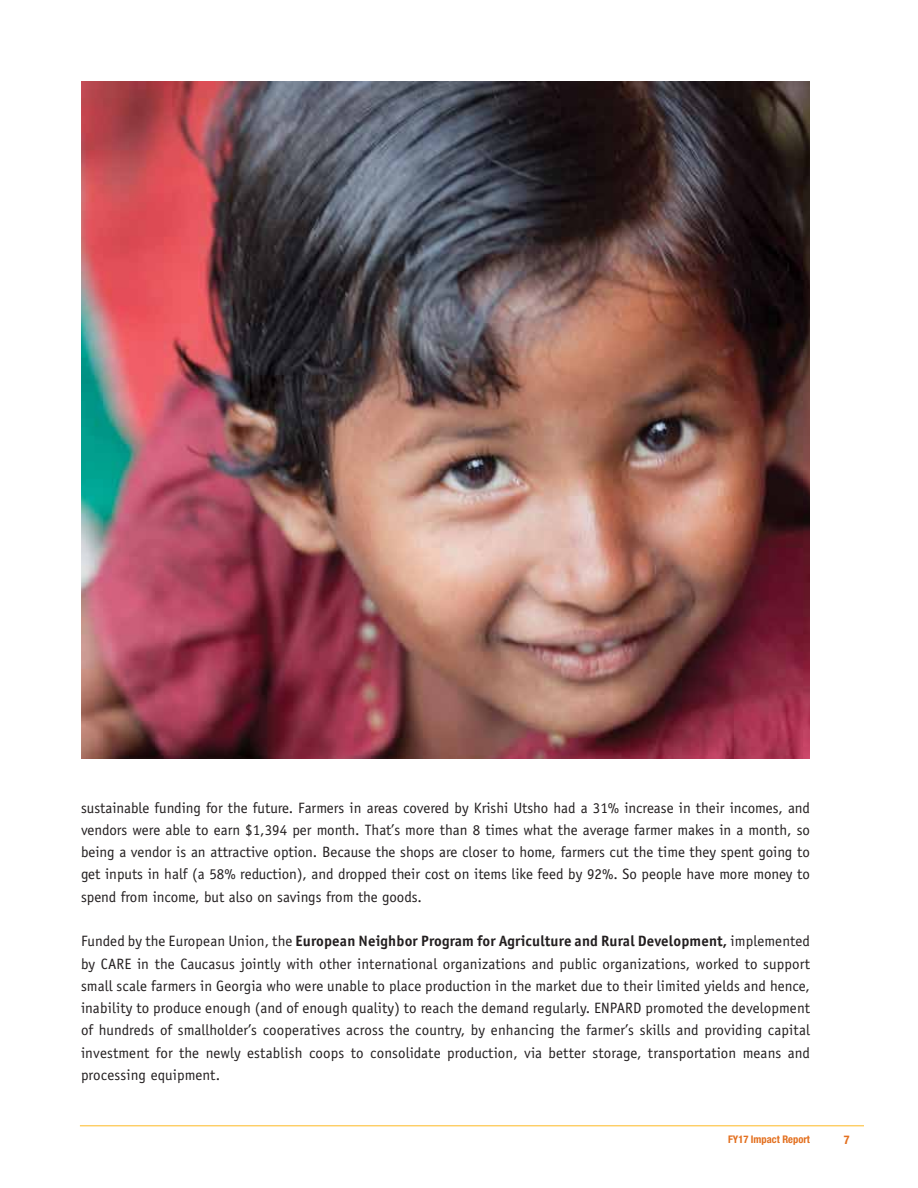
<style>
.page{position:relative;width:918px;height:1188px;background:#fff}
.page>*{position:absolute;margin:0;border:0;box-sizing:border-box;transform-origin:0 0}
.t1{font:15px/22.2px "Officina Sans";color:#231f20;text-align:justify}
.t2{font:700 condensed 12px "Helvetica Neue";color:#e36f1e}
.t3{font:700 condensed 10.5px "Helvetica Neue";color:#e36f1e}
.s1{font-weight:700}
</style>
<div class="page">
<hr style="left:80px;top:1125px;width:784px;height:1px;background:#fdb924">
<img style="left:81px;top:81px;width:729px;height:677px">
<p class="t1" style="left:81px;top:796px;width:731px">sustainable funding for the future. Farmers in areas covered by Krishi Utsho had a 31% increase in their incomes, and vendors were able to earn $1,394 per month. That’s more than 8 times what the average farmer makes in a month, so being a vendor is an attractive option. Because the shops are closer to home, farmers cut the time they spent going to get inputs in half (a 58% reduction), and dropped their cost on items like feed by 92%. So people have more money to spend from income, but also on savings from the goods.</p>
<p class="t1" style="left:81px;top:930px;width:731px">Funded by the European Union, the <span class="s1">European Neighbor Program for Agriculture and Rural Development,</span> implemented by CARE in the Caucasus jointly with other international organizations and public organizations, worked to support small scale farmers in Georgia who were unable to place production in the market due to their limited yields and hence, inability to produce enough (and of enough quality) to reach the demand regularly. ENPARD promoted the development of hundreds of smallholder’s cooperatives across the country, by enhancing the farmer’s skills and providing capital investment for the newly establish coops to consolidate production, via better storage, transportation means and processing equipment.</p>
<p class="t3" style="left:728px;top:1133px;width:83px">FY17 Impact Report</p>
<p class="t2" style="left:844px;top:1132px;width:7px">7</p>
</div>
